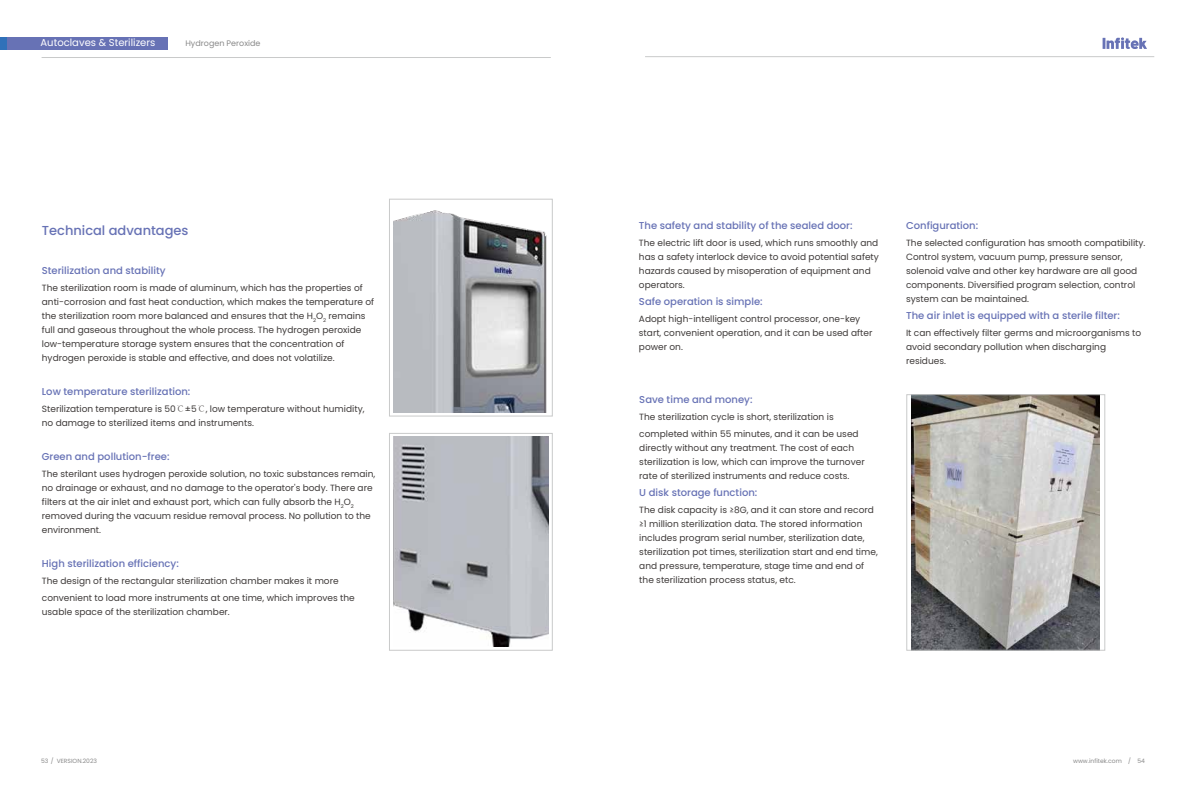
<style>
.page{position:relative;width:1191px;height:808px;background:#fff}
.page>*{position:absolute;margin:0;border:0;box-sizing:border-box;transform-origin:0 0}
.t1{font:500 13px "Poppins";color:#6772b5}
.t2{font:500 10px "Poppins";color:#6772b5}
.t3{font:10px "Poppins";color:#fff}
.t4{font:9px/14px "Poppins";color:#3e3a39}
.t5{font:8px "Poppins";color:#898989}
.t6{font:6px "Poppins";color:#898989}
.s1{font-family:"Adobe Song Std";font-weight:300}
</style>
<div class="page">
<div style="left:8px;top:37px;width:160px;height:13px;background:#6772b5"></div>
<div style="left:0;top:37px;width:7px;height:13px;background:#3071b9"></div>
<hr style="left:645px;top:56px;width:509px;height:1px;background:#c9caca">
<hr style="left:42px;top:57px;width:509px;height:1px;background:#c9caca">
<img style="left:911px;top:396px;width:189px;height:253px">
<img style="left:393px;top:210px;width:154px;height:202px">
<div style="left:389px;top:199px;width:164px;height:217px;border:1px solid #c9caca"></div>
<img style="left:393px;top:437px;width:155px;height:210px">
<div style="left:389px;top:433px;width:164px;height:218px;border:1px solid #c9caca"></div>
<div style="left:906px;top:394px;width:199px;height:257px;border:1px solid #c9caca"></div>
<svg style="left:1102px;top:37px;width:45px;height:12px"></svg>
<p class="t3" style="left:41px;top:37px;width:116px">Autoclaves &amp; Sterilizers</p>
<p class="t5" style="left:185px;top:39px;width:77px">Hydrogen Peroxide</p>
<h1 class="t1" style="left:42px;top:223px;width:148px">Technical advantages</h1>
<p class="t2" style="left:42px;top:264px;width:125px">Sterilization and stability</p>
<p class="t4" style="left:42px;top:280px;width:334px">The sterilization room is made of aluminum, which has the properties of anti-corrosion and fast heat conduction, which makes the temperature of the sterilization room more balanced and ensures that the H<sub>2</sub>O<sub>2</sub> remains full and gaseous throughout the whole process. The hydrogen peroxide low-temperature storage system ensures that the concentration of hydrogen peroxide is stable and effective, and does not volatilize.</p>
<p class="t2" style="left:42px;top:385px;width:150px">Low temperature sterilization:</p>
<p class="t4" style="left:42px;top:401px;width:324px">Sterilization temperature is 50<span class="s1">℃</span>±5<span class="s1">℃</span>, low temperature without humidity, no damage to sterilized items and instruments.</p>
<p class="t2" style="left:42px;top:450px;width:129px">Green and pollution-free:</p>
<p class="t4" style="left:42px;top:466px;width:335px">The sterilant uses hydrogen peroxide solution, no toxic substances remain, no drainage or exhaust, and no damage to the operator's body. There are filters at the air inlet and exhaust port, which can fully absorb the H<sub>2</sub>O<sub>2 </sub>removed during the vacuum residue removal process. No pollution to the environment.</p>
<p class="t2" style="left:42px;top:557px;width:138px">High sterilization efficiency:</p>
<p class="t4" style="left:42px;top:572px;width:314px;line-height:17px">The design of the rectangular sterilization chamber makes it more convenient to load more instruments at one time, which improves the</p>
<p class="t4" style="left:42px;top:604px;width:189px">usable space of the sterilization chamber.</p>
<p class="t2" style="left:639px;top:219px;width:215px">The safety and stability of the sealed door:</p>
<p class="t4" style="left:639px;top:236px;width:241px">The electric lift door is used, which runs smoothly and has a safety interlock device to avoid potential safety hazards caused by misoperation of equipment and operators.</p>
<p class="t2" style="left:639px;top:295px;width:125px">Safe operation is simple:</p>
<p class="t4" style="left:639px;top:312px;width:235px">Adopt high-intelligent control processor, one-key start, convenient operation, and it can be used after power on.</p>
<p class="t2" style="left:639px;top:394px;width:115px">Save time and money:</p>
<p class="t4" style="left:639px;top:409px;width:221px;line-height:17px">The sterilization cycle is short, sterilization is completed within 55 minutes, and it can be used</p>
<p class="t4" style="left:639px;top:441px;width:227px">directly without any treatment. The cost of each sterilization is low, which can improve the turnover rate of sterilized instruments and reduce costs.</p>
<p class="t2" style="left:639px;top:487px;width:119px">U disk storage function:</p>
<p class="t4" style="left:639px;top:503px;width:240px">The disk capacity is ≥8G, and it can store and record ≥1 million sterilization data. The stored information includes program serial number, sterilization date, sterilization pot times, sterilization start and end time, and pressure, temperature, stage time and end of the sterilization process status, etc.</p>
<p class="t2" style="left:906px;top:219px;width:74px">Configuration:</p>
<p class="t4" style="left:906px;top:236px;width:241px">The selected configuration has smooth compatibility.<br>Control system, vacuum pump, pressure sensor, solenoid valve and other key hardware are all good components. Diversified program selection, control system can be maintained.</p>
<p class="t2" style="left:906px;top:309px;width:215px">The air inlet is equipped with a sterile filter:</p>
<p class="t4" style="left:906px;top:326px;width:237px">It can effectively filter germs and microorganisms to avoid secondary pollution when discharging residues.</p>
<p class="t6" style="left:41px;top:757px;width:57px">53 / VERSION.2023</p>
<p class="t6" style="left:1073px;top:757px;width:73px">www.infitek.com / 54</p>
</div>
